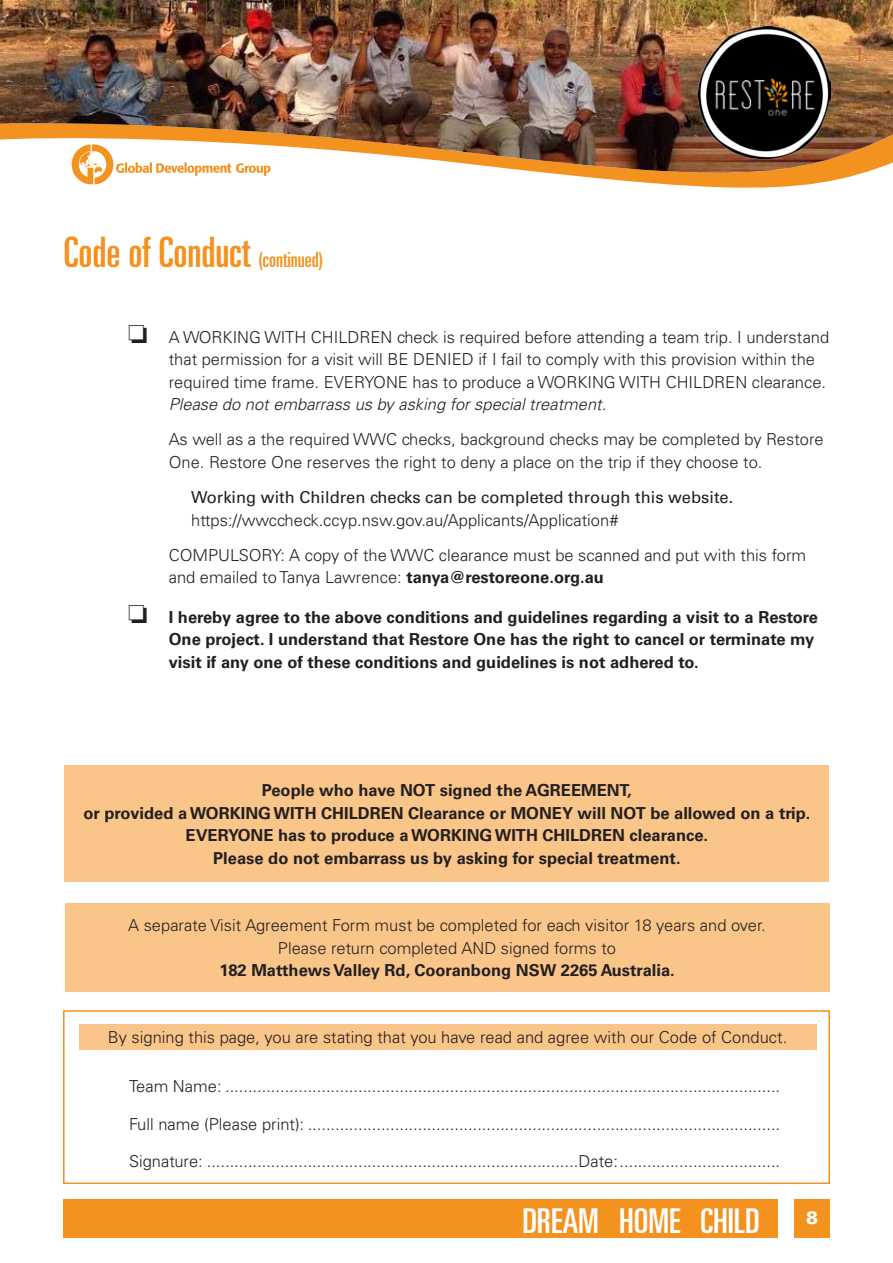
<style>
.page{position:relative;width:893px;height:1263px;background:#fff}
.page>*{position:absolute;margin:0;border:0;box-sizing:border-box;transform-origin:0 0}
.t1{font:ultra-condensed 42px "Univers";color:#f3921f}
.t2{font:ultra-condensed 34.2px "Univers";color:#fff;scale:1.05 1}
.t3{font:900 18px "Univers";color:#fff}
.t4{font:300 16.5px/22.5px "Univers";color:#231f20}
.t5{font:700 16.5px/22.5px "Univers";color:#231f20}
.t6{font:16.5px "Univers";color:#231f20}
.t7{font:italic 300 16.5px "Univers";color:#231f20}
.s1{font-size:21px}
.s2{font-weight:700}
</style>
<div class="page">
<div style="left:794px;top:1199px;width:35px;height:38px;background:#f3921f"></div>
<div style="left:64px;top:1199px;width:714px;height:38px;background:#f3921f"></div>
<svg style="left:75px;top:175px;width:781px;height:10px"></svg>
<img style="left:0;top:0;width:893px;height:175px">
<div style="left:65px;top:902px;width:764px;height:89px;background:#fac589"></div>
<div style="left:63px;top:1010px;width:767px;height:174px;border:2px solid #f3921f"></div>
<div style="left:79px;top:1024px;width:737px;height:25px;background:#fac589"></div>
<div style="left:65px;top:765px;width:764px;height:117px;background:#fac589"></div>
<svg style="left:694px;top:25px;width:140px;height:133px"></svg>
<img style="left:698px;top:26px;width:133px;height:133px">
<h1 class="t1" style="left:64px;top:228px;width:261px">Code of Conduct <span class="s1">(continued)</span></h1>
<p class="t4" style="left:169px;top:325px;width:662px;text-indent:-40px">❏ A WORKING WITH CHILDREN check is required before attending a team trip. I understand that permission for a visit will BE DENIED if I fail to comply with this provision within the required time frame. EVERYONE has to produce a WORKING WITH CHILDREN clearance.</p>
<p class="t7" style="left:169px;top:394px;width:439px">Please do not embarrass us by asking for special treatment.</p>
<p class="t4" style="left:169px;top:428px;width:656px">As well as a the required WWC checks, background checks may be completed by Restore<br>One. Restore One reserves the right to deny a place on the trip if they choose to.</p>
<p class="t6" style="left:191px;top:487px;width:543px">Working with Children checks can be completed through this website.</p>
<p class="t4" style="left:169px;top:502px;width:639px;line-height:35.2px;text-indent:23px">https://wwccheck.ccyp.nsw.gov.au/Applicants/Application#<br>COMPULSORY: A copy of the WWC clearance must be scanned and put with this form</p>
<p class="t4" style="left:169px;top:566px;width:437px">and emailed to Tanya Lawrence: <span class="s2">tanya@restoreone.org.au</span></p>
<p class="t5" style="left:169px;top:606px;width:651px;text-indent:-40px">❏ I hereby agree to the above conditions and guidelines regarding a visit to a Restore<br>One project. I understand that Restore One has the right to cancel or terminate my visit if any one of these conditions and guidelines is not adhered to.</p>
<p class="t5" style="left:83px;top:779px;width:728px;text-align:center">People who have NOT signed the AGREEMENT,<br>or provided a WORKING WITH CHILDREN Clearance or MONEY will NOT be allowed on a trip.<br>EVERYONE has to produce a WORKING WITH CHILDREN clearance.<br>Please do not embarrass us by asking for special treatment.</p>
<p class="t4" style="left:128px;top:914px;width:639px;text-align:center">A separate Visit Agreement Form must be completed for each visitor 18 years and over.<br>Please return completed AND signed forms to</p>
<p class="t5" style="left:220px;top:959px;width:457px">182 Matthews Valley Rd, Cooranbong NSW 2265 Australia.</p>
<p class="t4" style="left:108px;top:1026px;width:681px">By signing this page, you are stating that you have read and agree with our Code of Conduct.</p>
<p class="t4" style="left:129px;top:1075px;width:653px">Team Name: .........................................................................................................................</p>
<p class="t4" style="left:129px;top:1113px;width:653px">Full name (Please print): .......................................................................................................</p>
<p class="t4" style="left:129px;top:1150px;width:653px">Signature: .................................................................................Date:...................................</p>
<h2 class="t2" style="left:522px;top:1201px;width:228px">DREAM HOME CHILD</h2>
<p class="t3" style="left:806px;top:1206px;width:14px">8</p>
</div>
